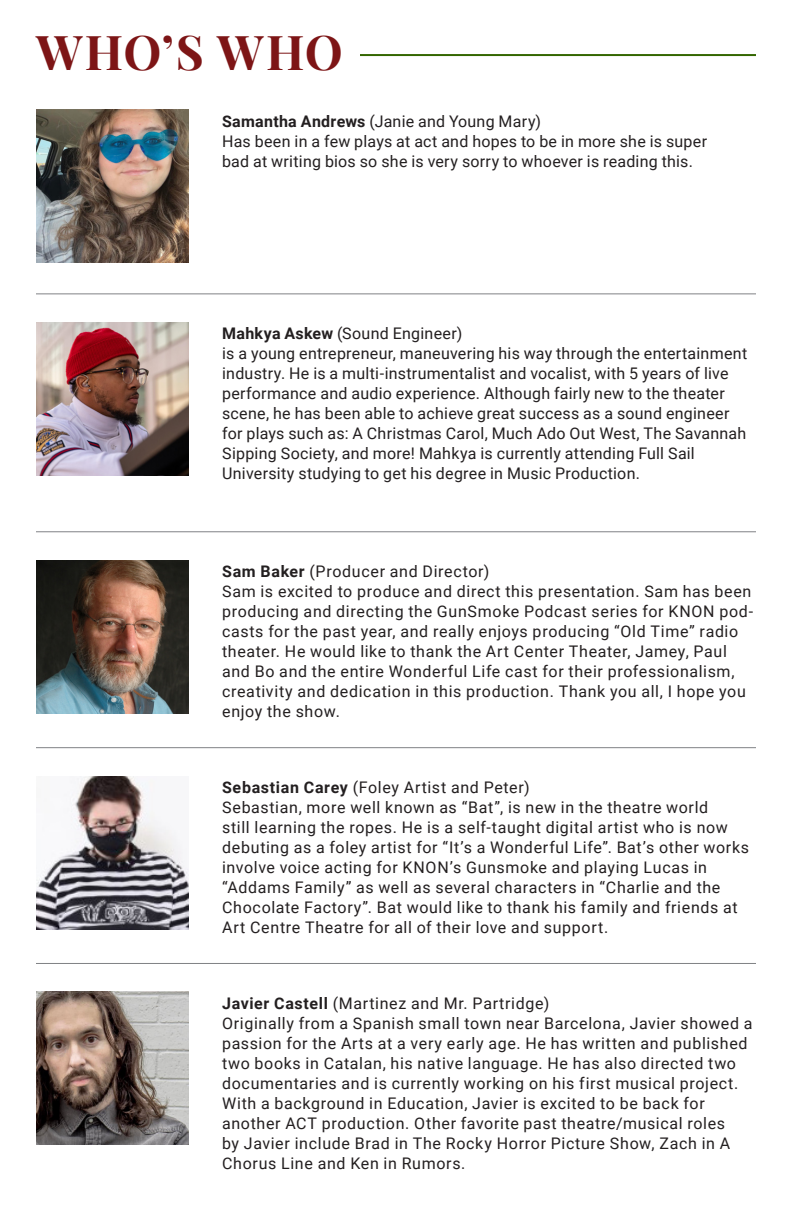
<style>
.page{position:relative;width:792px;height:1224px;background:#fff}
.page>*{position:absolute;margin:0;border:0;box-sizing:border-box;transform-origin:0 0}
.t1{font:700 48px "Playfair Display";letter-spacing:.03em;color:#7d1516}
.t2{font:16px/20px "Roboto";letter-spacing:.035em;color:#231f20}
.t3{font:16px/20px "Roboto";letter-spacing:.015em;color:#231f20}
.s1{font-weight:700}
</style>
<div class="page">
<hr style="left:360px;top:54px;width:396px;height:2px;background:#360">
<hr style="left:36px;top:293px;width:720px;height:1px;background:#808285">
<hr style="left:36px;top:531px;width:720px;height:1px;background:#808285">
<hr style="left:36px;top:747px;width:720px;height:1px;background:#808285">
<hr style="left:36px;top:963px;width:720px;height:1px;background:#808285">
<img style="left:36px;top:110px;width:153px;height:153px">
<img style="left:36px;top:322px;width:153px;height:153px">
<img style="left:36px;top:560px;width:153px;height:153px">
<img style="left:36px;top:776px;width:153px;height:153px">
<img style="left:36px;top:992px;width:153px;height:153px">
<p class="t1" style="left:36px;top:14px;width:309px">WHO’S WHO</p>
<p class="t3" style="left:222px;top:110px;width:320px"><span class="s1">Samantha Andrews</span> (Janie and Young Mary)</p>
<p class="t3" style="left:222px;top:130px;width:487px">Has been in a few plays at act and hopes to be in more she is super bad at writing bios so she is very sorry to whoever is reading this.</p>
<p class="t3" style="left:222px;top:323px;width:242px"><span class="s1">Mahkya Askew</span> (Sound Engineer)</p>
<p class="t3" style="left:222px;top:343px;width:527px">is a young entrepreneur, maneuvering his way through the entertainment industry. He is a multi-instrumentalist and vocalist, with 5 years of live performance and audio experience. Although fairly new to the theater scene, he has been able to achieve great success as a sound engineer for plays such as: A Christmas Carol, Much Ado Out West, The Savannah Sipping Society, and more! Mahkya is currently attending Full Sail University studying to get his degree in Music Production.</p>
<p class="t2" style="left:222px;top:561px;width:269px"><span class="s1">Sam Baker</span> (Producer and Director)</p>
<p class="t2" style="left:222px;top:581px;width:533px">Sam is excited to produce and direct this presentation. Sam has been producing and directing the GunSmoke Podcast series for KNON pod&shy;casts for the past year, and really enjoys producing “Old Time” radio theater. He would like to thank the Art Center Theater, Jamey, Paul and Bo and the entire Wonderful Life cast for their professionalism, creativity and dedication in this production. Thank you all, I hope you enjoy the show.</p>
<p class="t2" style="left:222px;top:777px;width:309px"><span class="s1">Sebastian Carey</span> (Foley Artist and Peter)</p>
<p class="t2" style="left:222px;top:797px;width:528px">Sebastian, more well known as “Bat”, is new in the theatre world<br>still learning the ropes. He is a self-taught digital artist who is now debuting as a foley artist for “It’s a Wonderful Life”. Bat’s other works involve voice acting for KNON’s Gunsmoke and playing Lucas in “Addams Family” as well as several characters in “Charlie and the Chocolate Factory”. Bat would like to thank his family and friends at Art Centre Theatre for all of their love and support.</p>
<p class="t2" style="left:222px;top:992px;width:329px"><span class="s1">Javier Castell</span> (Martinez and Mr. Partridge)</p>
<p class="t2" style="left:222px;top:1012px;width:532px">Originally from a Spanish small town near Barcelona, Javier showed a passion for the Arts at a very early age. He has written and published two books in Catalan, his native language. He has also directed two documentaries and is currently working on his first musical project.<br>With a background in Education, Javier is excited to be back for another ACT production. Other favorite past theatre/musical roles<br>by Javier include Brad in The Rocky Horror Picture Show, Zach in A Chorus Line and Ken in Rumors.</p>
</div>
